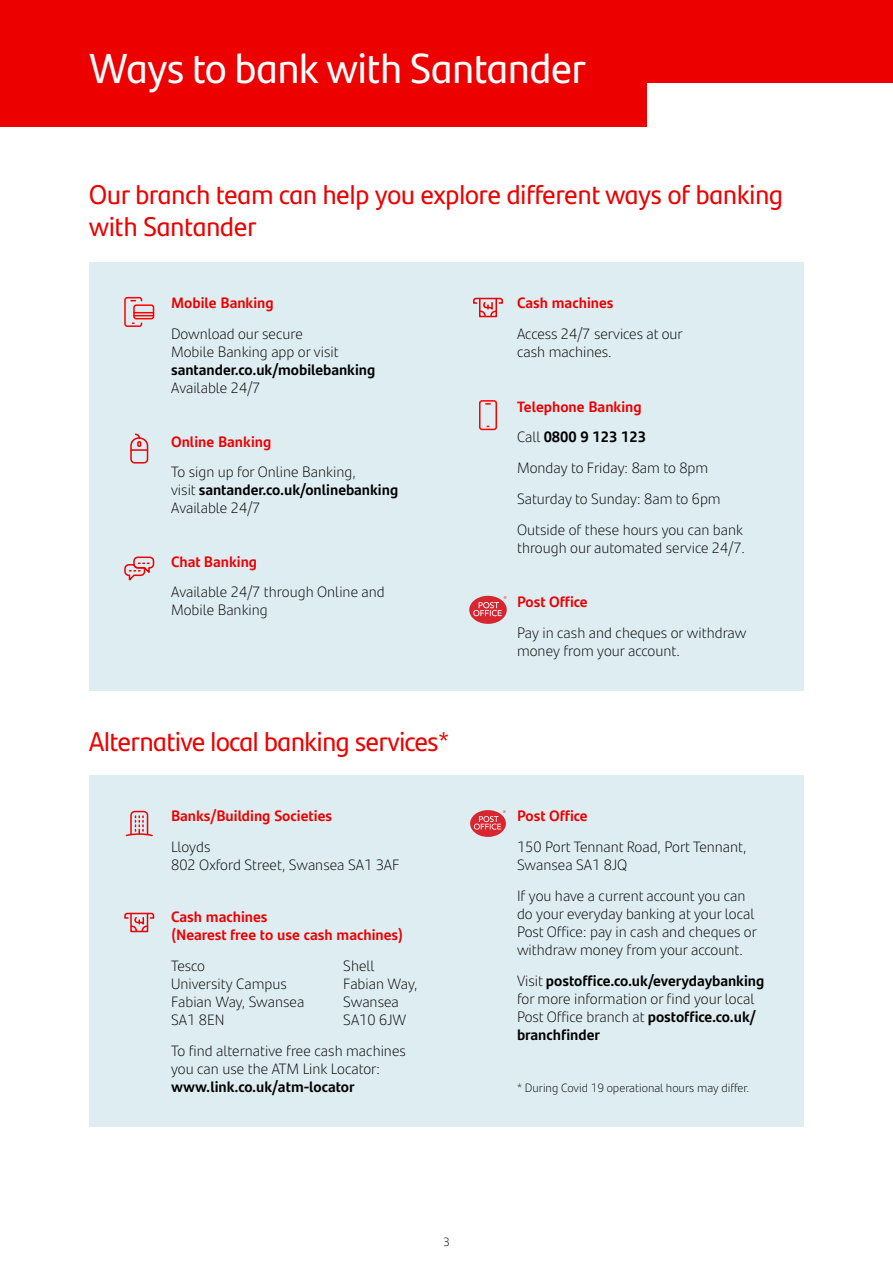
<style>
.page{position:relative;width:893px;height:1263px;background:#fff}
.page>*{position:absolute;margin:0;border:0;box-sizing:border-box;transform-origin:0 0}
.t1{font:42px "Santander Headline";color:#fff}
.t2{font:27px/32.4px "Santander Headline";color:#ec0000}
.t3{font:300 15px/18px "Santander Text";color:#000}
.t4{font:700 15px/18px "Santander Text";color:#000}
.t5{font:700 15px/18px "Santander Text";color:#ec0000}
.t6{font:300 12px "Santander Text";color:#000}
.s1{font-weight:700}
.s2{font-weight:700;color:#ec0000}
.s3{font-weight:300}
</style>
<div class="page">
<div style="left:0;top:0;width:893px;height:126px;background:#ec0000"></div>
<div style="left:647px;top:84px;width:246px;height:55px;background:#fff"></div>
<div style="left:89px;top:262px;width:715px;height:428px;background:#deedf2"></div>
<div style="left:124px;top:297px;width:18px;height:30px;border:2px solid #f00;border-radius:2px"></div>
<div style="left:133px;top:304px;width:21px;height:15px;border:2px solid #f00;border-radius:2px"></div>
<svg style="left:134px;top:312px;width:20px;height:4px"></svg>
<div style="left:479px;top:400px;width:18px;height:30px;border:2px solid #f00;border-radius:2px"></div>
<svg style="left:130px;top:433px;width:19px;height:31px"></svg>
<svg style="left:473px;top:297px;width:30px;height:21px"></svg>
<svg style="left:469px;top:596px;width:38px;height:28px"></svg>
<svg style="left:124px;top:556px;width:31px;height:25px"></svg>
<div style="left:89px;top:775px;width:715px;height:352px;background:#deedf2"></div>
<svg style="left:124px;top:912px;width:31px;height:21px"></svg>
<svg style="left:125px;top:810px;width:28px;height:27px"></svg>
<svg style="left:470px;top:810px;width:36px;height:27px"></svg>
<h1 class="t1" style="left:89px;top:36px;width:499px">Ways to bank with Santander</h1>
<h2 class="t2" style="left:89px;top:177px;width:695px">Our branch team can help you explore different ways of banking with Santander</h2>
<p class="t5" style="left:171px;top:293px;width:104px">Mobile Banking</p>
<p class="t3" style="left:171px;top:324px;width:169px">Download our secure<br>Mobile Banking app or visit</p>
<p class="t4" style="left:171px;top:360px;width:206px">santander.co.uk/mobilebanking</p>
<p class="t3" style="left:171px;top:378px;width:91px">Available 24/7</p>
<p class="t5" style="left:171px;top:431px;width:102px">Online Banking</p>
<p class="t3" style="left:171px;top:462px;width:229px">To sign up for Online Banking,<br>visit <span class="s1">santander.co.uk/onlinebanking<br></span>Available 24/7</p>
<p class="t5" style="left:171px;top:551px;width:88px">Chat Banking</p>
<p class="t3" style="left:171px;top:582px;width:215px">Available 24/7 through Online and<br>Mobile Banking</p>
<h2 class="t2" style="left:89px;top:724px;width:362px">Alternative local banking services*</h2>
<p class="t5" style="left:171px;top:806px;width:163px">Banks/Building Societies</p>
<p class="t3" style="left:171px;top:837px;width:230px">Lloyds<br>802 Oxford Street, Swansea SA1 3AF</p>
<p class="t5" style="left:171px;top:907px;width:234px">Cash machines<br>(Nearest free to use cash machines)</p>
<p class="t3" style="left:171px;top:956px;width:135px">Tesco<br>University Campus<br>Fabian Way, Swansea<br>SA1 8EN</p>
<p class="t3" style="left:343px;top:956px;width:76px">Shell<br>Fabian Way,<br>Swansea<br>SA10 6JW</p>
<p class="t3" style="left:171px;top:1041px;width:236px">To find alternative free cash machines you can use the ATM Link Locator:</p>
<p class="t4" style="left:171px;top:1077px;width:185px">www.link.co.uk/atm-locator</p>
<p class="t6" style="left:443px;top:1232px;width:8px">3</p>
<p class="t5" style="left:517px;top:293px;width:98px">Cash machines</p>
<p class="t3" style="left:517px;top:324px;width:167px">Access 24/7 services at our cash machines.</p>
<p class="t3" style="left:517px;top:390px;width:228px;line-height:30.8px"><span class="s2">Telephone Banking<br></span>Call <span class="s1">0800 9 123 123<br></span>Monday to Friday: 8am to 8pm<br>Saturday to Sunday: 8am to 6pm<br>Outside of these hours you can bank</p>
<p class="t3" style="left:517px;top:538px;width:230px">through our automated service 24/7.</p>
<p class="t5" style="left:517px;top:592px;width:72px">Post Office</p>
<p class="t3" style="left:517px;top:623px;width:231px">Pay in cash and cheques or withdraw money from your account.</p>
<p class="t5" style="left:517px;top:806px;width:72px">Post Office</p>
<p class="t3" style="left:517px;top:837px;width:231px">150 Port Tennant Road, Port Tennant,<br>Swansea SA1 8JQ</p>
<p class="t3" style="left:517px;top:886px;width:241px">If you have a current account you can do your everyday banking at your local Post Office: pay in cash and cheques or withdraw money from your account.</p>
<p class="t4" style="left:517px;top:970px;width:249px"><span class="s3">Visit</span> postoffice.co.uk/everydaybanking <span class="s3">for more information or find your local Post Office branch at</span> postoffice.co.uk/ branchfinder</p>
<p class="t6" style="left:517px;top:1079px;width:234px">* During Covid 19 operational hours may differ.</p>
</div>
